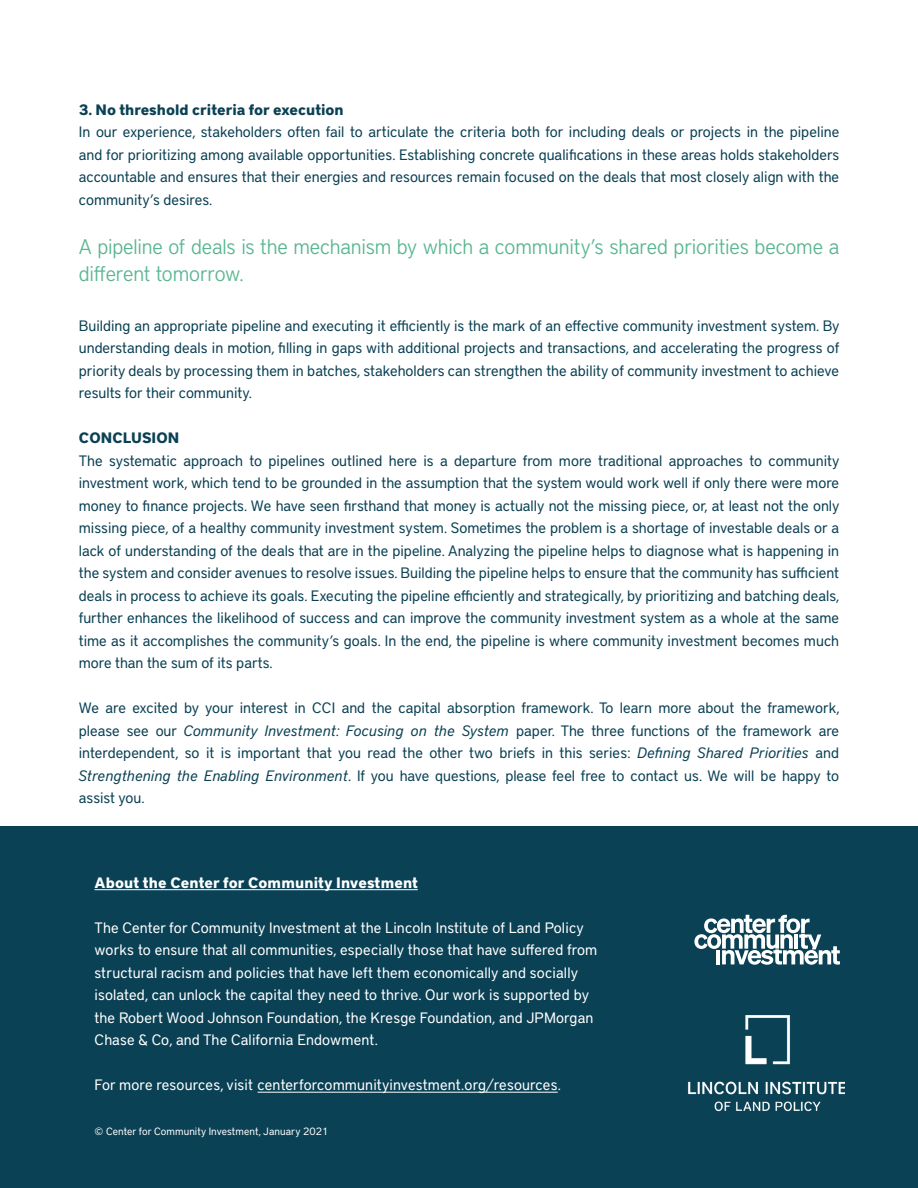
<style>
.page{position:relative;width:918px;height:1188px;background:#fff}
.page>*{position:absolute;margin:0;border:0;box-sizing:border-box;transform-origin:0 0}
.t1{font:300 21px/27px "District Pro";letter-spacing:-.01em;color:#59b691}
.t2{font:15px/22.5px "District Pro";color:#0b4154;text-align:justify}
.t3{font:15px/22.5px "District Pro";letter-spacing:.01em;color:#fff}
.t4{font:700 15px "District Pro";color:#0b4154}
.t5{font:700 15px "District Pro";letter-spacing:.01em;color:#fff}
.t6{font:10.5px "District Pro";letter-spacing:.01em;color:#fff}
.s1{font-style:italic}
</style>
<div class="page">
<div style="left:0;top:826px;width:918px;height:362px;background:#0b4154"></div>
<hr style="left:94px;top:889px;width:324px;height:1px;background:#fff">
<hr style="left:258px;top:1092px;width:300px;height:1px;background:#fff">
<svg style="left:694px;top:915px;width:146px;height:50px"></svg>
<img style="left:688px;top:1015px;width:157px;height:97px">
<p class="t4" style="left:79px;top:98px;width:266px">3. No threshold criteria for execution</p>
<p class="t2" style="left:79px;top:120px;width:762px">In our experience, stakeholders often fail to articulate the criteria both for including deals or projects in the pipeline and for prioritizing among available opportunities. Establishing concrete qualifications in these areas holds stakeholders accountable and ensures that their energies and resources remain focused on the deals that most closely align with the community’s desires.</p>
<h1 class="t1" style="left:79px;top:232px;width:762px">A pipeline of deals is the mechanism by which a community’s shared priorities become a different tomorrow.</h1>
<p class="t2" style="left:79px;top:313px;width:762px">Building an appropriate pipeline and executing it efficiently is the mark of an effective community investment system. By understanding deals in motion, filling in gaps with additional projects and transactions, and accelerating the progress of priority deals by processing them in batches, stakeholders can strengthen the ability of community investment to achieve results for their community.</p>
<p class="t4" style="left:79px;top:427px;width:102px">CONCLUSION</p>
<p class="t2" style="left:79px;top:448px;width:762px">The systematic approach to pipelines outlined here is a departure from more traditional approaches to community investment work, which tend to be grounded in the assumption that the system would work well if only there were more money to finance projects. We have seen firsthand that money is actually not the missing piece, or, at least not the only missing piece, of a healthy community investment system. Sometimes the problem is a shortage of investable deals or a lack of understanding of the deals that are in the pipeline. Analyzing the pipeline helps to diagnose what is happening in the system and consider avenues to resolve issues. Building the pipeline helps to ensure that the community has sufficient deals in process to achieve its goals. Executing the pipeline efficiently and strategically, by prioritizing and batching deals, further enhances the likelihood of success and can improve the community investment system as a whole at the same time as it accomplishes the community’s goals. In the end, the pipeline is where community investment becomes much more than the sum of its parts.</p>
<p class="t2" style="left:79px;top:696px;width:762px">We are excited by your interest in CCI and the capital absorption framework. To learn more about the framework, please see our <span class="s1">Community Investment: Focusing on the System</span> paper. The three functions of the framework are interdependent, so it is important that you read the other two briefs in this series: <span class="s1">Defining Shared Priorities</span> and <span class="s1">Strengthening the Enabling Environment</span>. If you have questions, please feel free to contact us. We will be happy to assist you.</p>
<p class="t5" style="left:94px;top:871px;width:325px">About the Center for Community Investment</p>
<p class="t3" style="left:94px;top:915px;width:504px">The Center for Community Investment at the Lincoln Institute of Land Policy works to ensure that all communities, especially those that have suffered from structural racism and policies that have left them economically and socially isolated, can unlock the capital they need to thrive. Our work is supported by the Robert Wood Johnson Foundation, the Kresge Foundation, and JPMorgan Chase &amp; Co, and The California Endowment.</p>
<p class="t3" style="left:94px;top:1073px;width:468px">For more resources, visit centerforcommunityinvestment.org/resources.</p>
<p class="t6" style="left:94px;top:1124px;width:235px">© Center for Community Investment, January 2021</p>
</div>
